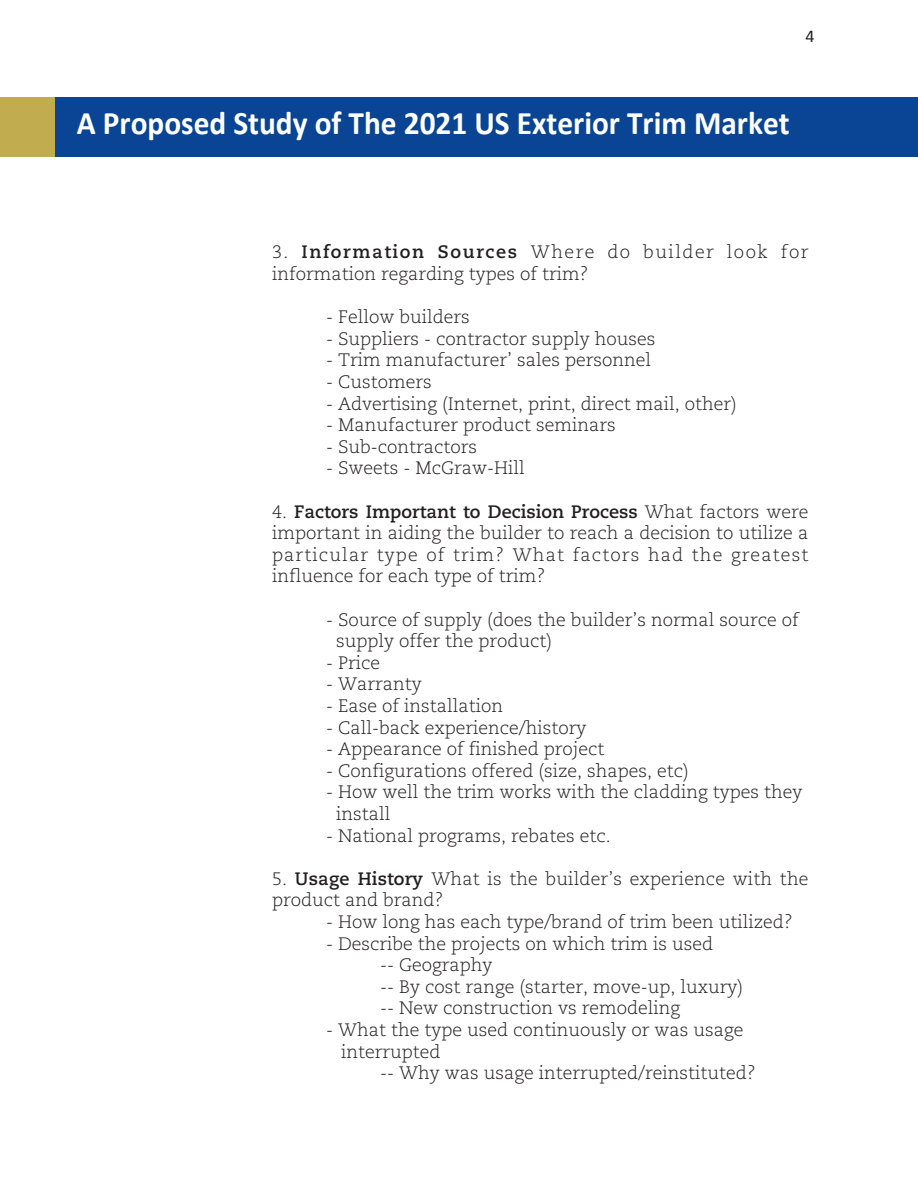
<style>
.page{position:relative;width:918px;height:1188px;background:#fff}
.page>*{position:absolute;margin:0;border:0;box-sizing:border-box;transform-origin:0 0}
.t1{font:700 33px "Calibri";color:#fff;scale:.95 1}
.t2{font:300 18px/21.6px "Caecilia LT Std";color:#231f20}
.t3{font:18px "Calibri";color:#231f20}
.s1{font-weight:700}
</style>
<div class="page">
<div style="left:54px;top:97px;width:864px;height:59px;background:#094594"></div>
<div style="left:0;top:97px;width:54px;height:59px;background:#c2ac50"></div>
<p class="t3" style="left:805px;top:25px;width:11px">4</p>
<h1 class="t1" style="left:77px;top:103px;width:752px">A Proposed Study of The 2021 US Exterior Trim Market</h1>
<p class="t2" style="left:272px;top:243px;width:538px">3. <span class="s1">Information Sources</span> Where do builder look for information regarding types of trim?</p>
<p class="t2" style="left:326px;top:308px;width:145px">- Fellow builders</p>
<p class="t2" style="left:326px;top:329px;width:331px">- Suppliers - contractor supply houses</p>
<p class="t2" style="left:326px;top:351px;width:326px">- Trim manufacturer’ sales personnel</p>
<p class="t2" style="left:326px;top:373px;width:107px">- Customers</p>
<p class="t2" style="left:326px;top:394px;width:412px">- Advertising (Internet, print, direct mail, other)</p>
<p class="t2" style="left:326px;top:416px;width:291px">- Manufacturer product seminars</p>
<p class="t2" style="left:326px;top:437px;width:153px">- Sub-contractors</p>
<p class="t2" style="left:326px;top:459px;width:200px">- Sweets - McGraw-Hill</p>
<p class="t2" style="left:272px;top:502px;width:538px;text-align:justify">4. <span class="s1">Factors Important to Decision Process</span> What factors were important in aiding the builder to reach a decision to utilize a particular type of trim? What factors had the greatest influence for each type of trim?</p>
<p class="t2" style="left:336px;top:610px;width:464px;text-indent:-10px">- Source of supply (does the builder’s normal source of supply offer the product)</p>
<p class="t2" style="left:326px;top:653px;width:56px">- Price</p>
<p class="t2" style="left:326px;top:675px;width:97px">- Warranty</p>
<p class="t2" style="left:326px;top:697px;width:179px">- Ease of installation</p>
<p class="t2" style="left:326px;top:718px;width:262px">- Call-back experience/history</p>
<p class="t2" style="left:326px;top:740px;width:280px">- Appearance of finished project</p>
<p class="t2" style="left:326px;top:761px;width:364px">- Configurations offered (size, shapes, etc)</p>
<p class="t2" style="left:336px;top:783px;width:468px;text-indent:-10px">- How well the trim works with the cladding types they install</p>
<p class="t2" style="left:326px;top:826px;width:286px">- National programs, rebates etc.</p>
<p class="t2" style="left:272px;top:869px;width:538px">5. <span class="s1">Usage History</span> What is the builder’s experience with the product and brand?</p>
<p class="t2" style="left:326px;top:913px;width:468px">- How long has each type/brand of trim been utilized?</p>
<p class="t2" style="left:380px;top:934px;width:365px;text-indent:-54px">- Describe the projects on which trim is used<br>-- Geography<br>-- By cost range (starter, move-up, luxury) -- New construction vs remodeling</p>
<p class="t2" style="left:341px;top:1021px;width:404px;text-indent:-15px">- What the type used continuously or was usage interrupted</p>
<p class="t2" style="left:380px;top:1064px;width:377px">-- Why was usage interrupted/reinstituted?</p>
</div>
